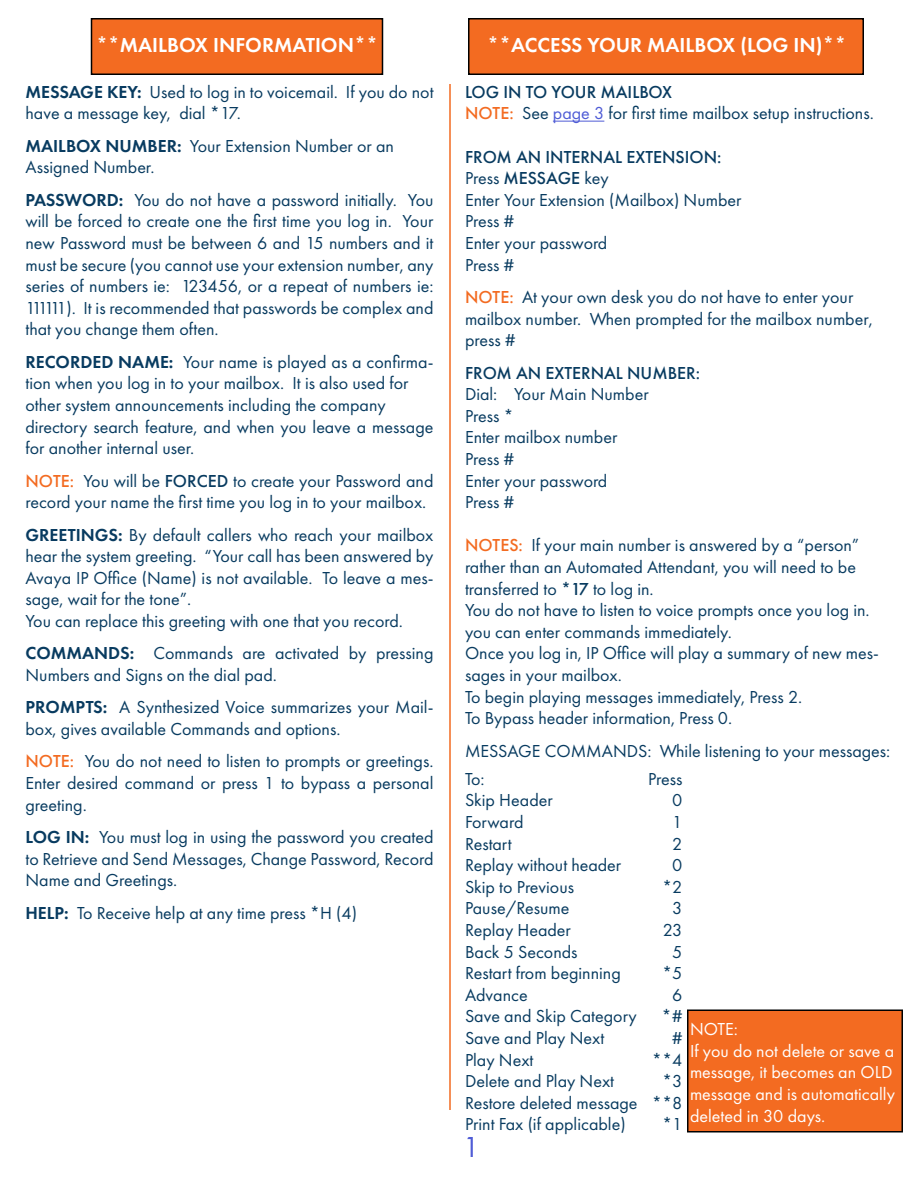
<style>
.page{position:relative;width:918px;height:1188px;background:#fff}
.page>*{position:absolute;margin:0;border:0;box-sizing:border-box;transform-origin:0 0}
.t1{font:30px "Futura PT";color:#4f5cd6}
.t2{font:600 21px "Futura PT";color:#fff}
.t3{font:18px/21.6px "Futura PT";color:#083b60}
.t4{font:18px/21.6px "Futura PT";color:#fff}
.t5{font:500 18px "Futura PT";color:#083b60}
.s1{font-weight:600}
.s2{font-weight:500;color:#f36b21}
.s3{font-weight:500}
.s4{color:#4f5cd6}
</style>
<div class="page">
<hr style="left:553px;top:121px;width:51px;height:1px;background:#4f5cd6">
<div style="left:92px;top:19px;width:290px;height:55px;background:#f36b21"></div>
<div style="left:91px;top:18px;width:292px;height:57px;border:2px solid #000"></div>
<div style="left:469px;top:19px;width:394px;height:55px;background:#f36b21"></div>
<div style="left:468px;top:18px;width:396px;height:57px;border:2px solid #000"></div>
<hr style="left:449px;top:84px;width:2px;height:1026px;background:#f36b21">
<div style="left:688px;top:1010px;width:214px;height:122px;background:#f36b21"></div>
<div style="left:687px;top:1010px;width:216px;height:122px;border:2px solid #000"></div>
<p class="t2" style="left:96px;top:32px;width:283px">**MAILBOX INFORMATION**</p>
<p class="t2" style="left:487px;top:32px;width:361px">**ACCESS YOUR MAILBOX (LOG IN)**</p>
<p class="t3" style="left:26px;top:81px;width:410px"><span class="s1">MESSAGE KEY:</span> Used to log in to voicemail. If you do not have a message key, dial *17.</p>
<p class="t3" style="left:26px;top:135px;width:370px"><span class="s1">MAILBOX NUMBER:</span> Your Extension Number or an</p>
<p class="t3" style="left:26px;top:156px;width:131px">Assigned Number.</p>
<p class="t3" style="left:26px;top:189px;width:410px;text-align:justify"><span class="s1">PASSWORD:</span> You do not have a password initially. You will be forced to create one the first time you log in. Your new Password must be between 6 and 15 numbers and it must be secure (you cannot use your extension number, any series of numbers ie: 123456, or a repeat of numbers ie:<br>111111). It is recommended that passwords be complex and that you change them often.</p>
<p class="t3" style="left:26px;top:351px;width:410px"><span class="s1">RECORDED NAME:</span> Your name is played as a confirma&shy;tion when you log in to your mailbox. It is also used for</p>
<p class="t3" style="left:26px;top:394px;width:362px">other system announcements including the company</p>
<p class="t3" style="left:26px;top:416px;width:409px">directory search feature, and when you leave a message for another internal user.</p>
<p class="t3" style="left:26px;top:470px;width:409px"><span class="s2">NOTE:</span> You will be <span class="s3">FORCED</span> to create your Password and record your name the first time you log in to your mailbox.</p>
<p class="t3" style="left:26px;top:524px;width:410px;text-align:justify"><span class="s1">GREETINGS:</span> By default callers who reach your mailbox hear the system greeting. “Your call has been answered by Avaya IP Office (Name) is not available. To leave a mes&shy;sage, wait for the tone”.</p>
<p class="t3" style="left:26px;top:610px;width:379px">You can replace this greeting with one that you record.</p>
<p class="t3" style="left:26px;top:642px;width:409px"><span class="s1">COMMANDS:</span> Commands are activated by pressing<br>Numbers and Signs on the dial pad.</p>
<p class="t3" style="left:26px;top:696px;width:410px"><span class="s1">PROMPTS:</span> A Synthesized Voice summarizes your Mail&shy;box, gives available Commands and options.</p>
<p class="t3" style="left:26px;top:750px;width:410px;text-align:justify"><span class="s2">NOTE:</span> You do not need to listen to prompts or greetings.<br>Enter desired command or press 1 to bypass a personal greeting.</p>
<p class="t3" style="left:26px;top:826px;width:410px;text-align:justify"><span class="s1">LOG IN:</span> You must log in using the password you created to Retrieve and Send Messages, Change Password, Record Name and Greetings.</p>
<p class="t3" style="left:26px;top:902px;width:333px"><span class="s1">HELP:</span> To Receive help at any time press *H (4)</p>
<p class="t5" style="left:465px;top:81px;width:209px">LOG IN TO YOUR MAILBOX</p>
<p class="t3" style="left:465px;top:102px;width:410px"><span class="s2">NOTE:</span> See <span class="s4">page 3</span> for first time mailbox setup instructions.</p>
<p class="t5" style="left:465px;top:146px;width:258px">FROM AN INTERNAL EXTENSION:</p>
<p class="t3" style="left:465px;top:167px;width:145px">Press <span class="s3">MESSAGE</span> key</p>
<p class="t3" style="left:465px;top:189px;width:278px">Enter Your Extension (Mailbox) Number</p>
<p class="t3" style="left:465px;top:210px;width:51px">Press #</p>
<p class="t3" style="left:465px;top:232px;width:144px">Enter your password</p>
<p class="t3" style="left:465px;top:254px;width:51px">Press #</p>
<p class="t3" style="left:465px;top:286px;width:409px"><span class="s2">NOTE:</span> At your own desk you do not have to enter your mailbox number. When prompted for the mailbox number, press #</p>
<p class="t5" style="left:465px;top:362px;width:237px">FROM AN EXTERNAL NUMBER:</p>
<p class="t3" style="left:465px;top:383px;width:185px">Dial: Your Main Number</p>
<p class="t3" style="left:465px;top:405px;width:50px">Press *</p>
<p class="t3" style="left:465px;top:426px;width:154px">Enter mailbox number</p>
<p class="t3" style="left:465px;top:448px;width:51px">Press #</p>
<p class="t3" style="left:465px;top:470px;width:144px">Enter your password</p>
<p class="t3" style="left:465px;top:491px;width:51px">Press #</p>
<p class="t3" style="left:465px;top:534px;width:396px"><span class="s2">NOTES:</span> If your main number is answered by a “person” rather than an Automated Attendant, you will need to be transferred to <span class="s3">*17</span> to log in.</p>
<p class="t3" style="left:465px;top:599px;width:406px">You do not have to listen to voice prompts once you log in. you can enter commands immediately.</p>
<p class="t3" style="left:465px;top:642px;width:415px">Once you log in, IP Office will play a summary of new mes&shy;sages in your mailbox.</p>
<p class="t3" style="left:465px;top:686px;width:339px">To begin playing messages immediately, Press 2.</p>
<p class="t3" style="left:465px;top:707px;width:269px">To Bypass header information, Press 0.</p>
<p class="t3" style="left:465px;top:740px;width:427px">MESSAGE COMMANDS: While listening to your messages:</p>
<p class="t3" style="left:465px;top:768px;width:21px">To:</p>
<p class="t3" style="left:465px;top:789px;width:89px">Skip Header</p>
<p class="t3" style="left:465px;top:811px;width:60px">Forward</p>
<p class="t3" style="left:465px;top:833px;width:48px">Restart</p>
<p class="t3" style="left:465px;top:854px;width:158px">Replay without header</p>
<p class="t3" style="left:465px;top:876px;width:111px">Skip to Previous</p>
<p class="t3" style="left:465px;top:897px;width:106px">Pause/Resume</p>
<p class="t3" style="left:465px;top:919px;width:107px">Replay Header</p>
<p class="t3" style="left:465px;top:941px;width:114px">Back 5 Seconds</p>
<p class="t3" style="left:465px;top:962px;width:157px">Restart from beginning</p>
<p class="t3" style="left:465px;top:984px;width:64px">Advance</p>
<p class="t3" style="left:465px;top:1005px;width:173px">Save and Skip Category<br>Save and Play Next</p>
<p class="t3" style="left:465px;top:1049px;width:70px">Play Next</p>
<p class="t3" style="left:465px;top:1070px;width:151px">Delete and Play Next</p>
<p class="t3" style="left:465px;top:1092px;width:174px">Restore deleted message</p>
<p class="t3" style="left:465px;top:1113px;width:162px">Print Fax (if applicable)</p>
<p class="t1" style="left:463px;top:1129px;width:19px">1</p>
<p class="t3" style="left:648px;top:768px;width:36px">Press</p>
<p class="t3" style="left:672px;top:789px;width:12px">0</p>
<p class="t3" style="left:672px;top:811px;width:12px">1</p>
<p class="t3" style="left:672px;top:833px;width:12px">2</p>
<p class="t3" style="left:672px;top:854px;width:12px">0</p>
<p class="t3" style="left:662px;top:876px;width:22px">*2</p>
<p class="t3" style="left:672px;top:897px;width:12px">3</p>
<p class="t3" style="left:663px;top:919px;width:21px">23</p>
<p class="t3" style="left:672px;top:941px;width:12px">5</p>
<p class="t3" style="left:662px;top:962px;width:22px">*5</p>
<p class="t3" style="left:672px;top:984px;width:12px">6</p>
<p class="t3" style="left:661px;top:1005px;width:23px">*#</p>
<p class="t3" style="left:672px;top:1027px;width:12px">#</p>
<p class="t3" style="left:652px;top:1049px;width:32px">**4</p>
<p class="t3" style="left:662px;top:1070px;width:22px">*3</p>
<p class="t3" style="left:652px;top:1092px;width:32px">**8</p>
<p class="t3" style="left:662px;top:1113px;width:22px">*1</p>
<p class="t4" style="left:690px;top:1018px;width:49px">NOTE:</p>
<p class="t4" style="left:690px;top:1040px;width:206px">If you do not delete or save a message, it becomes an OLD message and is automatically deleted in 30 days.</p>
</div>
